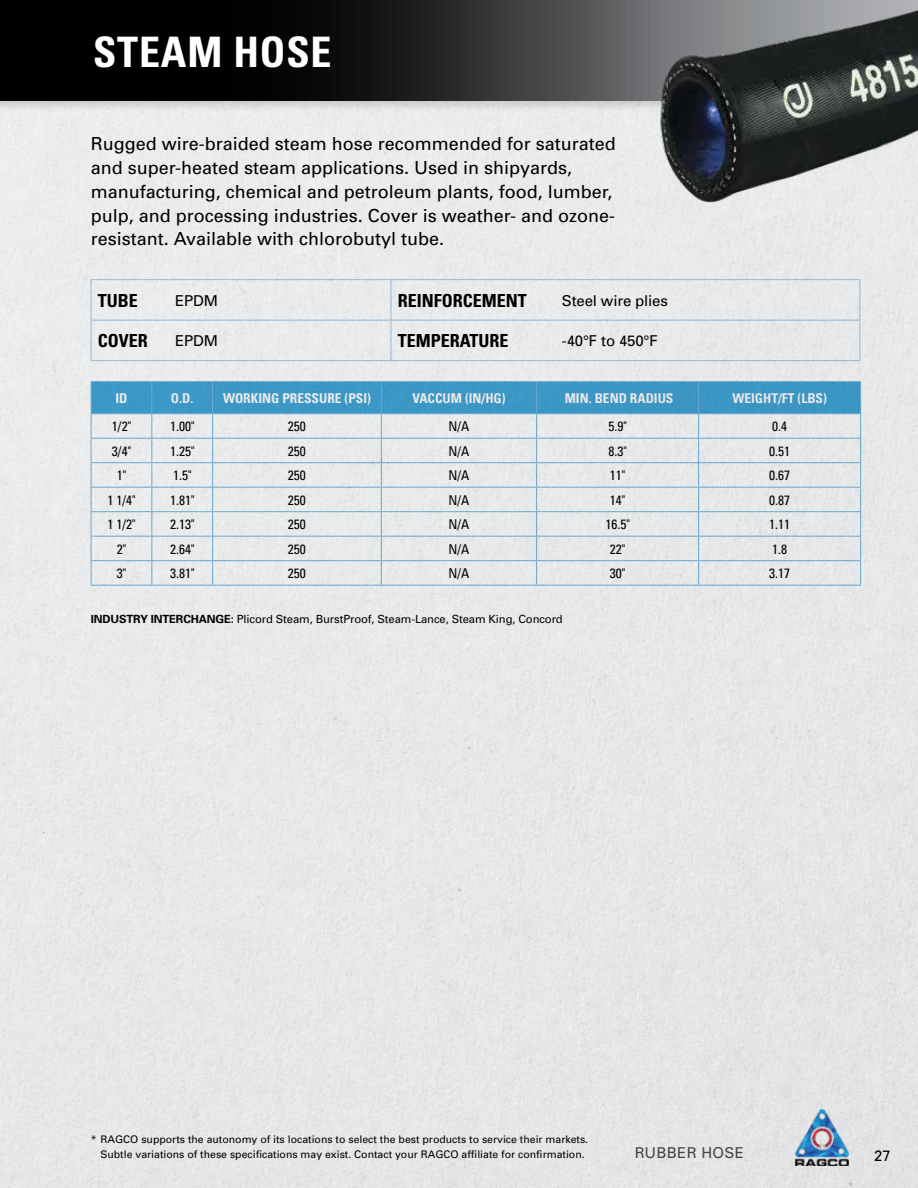
<style>
.page{position:relative;width:918px;height:1188px;background:#fff}
.page>*{position:absolute;margin:0;border:0;box-sizing:border-box;transform-origin:0 0}
.t1{font:700 condensed 42px "Univers";letter-spacing:.02em;color:#fff}
.t2{font:18px/24px "Univers";color:#000}
.t3{font:700 condensed 18px "Univers";color:#000}
.t4{font:15px "Univers";letter-spacing:-.01em;color:#000}
.t5{font:15px "Univers";letter-spacing:.02em;color:#000}
.t6{font:condensed 13.5px "Univers";color:#000}
.t7{font:700 condensed 13.5px "Univers";color:#fff}
.t8{font:11.25px "Univers";letter-spacing:-.01em;color:#000}
.t9{font:10.5px/15px "Univers";color:#000;text-align:center}
.s1{font-weight:700}
</style>
<div class="page">
<div style="left:0;top:113px;width:918px;height:1075px;background:#e8e8e9"></div>
<img style="left:795px;top:1109px;width:54px;height:57px">
<div style="left:0;top:0;width:918px;height:113px;background:#000;opacity:.15"></div>
<svg style="left:0;top:0;width:645px;height:101px;background:#1b1b1c"></svg>
<hr style="left:91px;top:279px;width:77px;height:1px;background:#a1c9e8">
<hr style="left:91px;top:280px;width:1px;height:40px;background:#a1c9e8">
<hr style="left:168px;top:279px;width:223px;height:1px;background:#a1c9e8">
<hr style="left:391px;top:279px;width:164px;height:1px;background:#a1c9e8">
<hr style="left:555px;top:279px;width:305px;height:1px;background:#a1c9e8">
<hr style="left:859px;top:280px;width:1px;height:40px;background:#a1c9e8">
<hr style="left:91px;top:321px;width:1px;height:39px;background:#a1c9e8">
<hr style="left:859px;top:321px;width:1px;height:39px;background:#a1c9e8">
<hr style="left:91px;top:360px;width:77px;height:1px;background:#a1c9e8">
<hr style="left:168px;top:360px;width:223px;height:1px;background:#a1c9e8">
<hr style="left:391px;top:360px;width:164px;height:1px;background:#a1c9e8">
<hr style="left:555px;top:360px;width:305px;height:1px;background:#a1c9e8">
<hr style="left:391px;top:321px;width:1px;height:39px;background:#a1c9e8">
<hr style="left:391px;top:280px;width:1px;height:40px;background:#a1c9e8">
<hr style="left:391px;top:320px;width:164px;height:1px;background:#a1c9e8">
<hr style="left:555px;top:320px;width:305px;height:1px;background:#a1c9e8">
<hr style="left:91px;top:320px;width:77px;height:1px;background:#a1c9e8">
<hr style="left:168px;top:320px;width:223px;height:1px;background:#a1c9e8">
<svg style="left:91px;top:382px;width:770px;height:203px;background:#c8d9e3"></svg>
<hr style="left:91px;top:585px;width:61px;height:1px;background:#75b6df">
<hr style="left:152px;top:585px;width:61px;height:1px;background:#75b6df">
<hr style="left:213px;top:585px;width:168px;height:1px;background:#75b6df">
<hr style="left:381px;top:585px;width:156px;height:1px;background:#75b6df">
<hr style="left:537px;top:585px;width:162px;height:1px;background:#75b6df">
<hr style="left:699px;top:585px;width:162px;height:1px;background:#75b6df">
<hr style="left:91px;top:381px;width:61px;height:1px;background:#75b6df">
<hr style="left:91px;top:382px;width:1px;height:31px;background:#75b6df">
<hr style="left:152px;top:381px;width:61px;height:1px;background:#75b6df">
<hr style="left:151px;top:382px;width:1px;height:31px;background:#75b6df">
<hr style="left:213px;top:381px;width:168px;height:1px;background:#75b6df">
<hr style="left:381px;top:381px;width:156px;height:1px;background:#75b6df">
<hr style="left:537px;top:381px;width:162px;height:1px;background:#75b6df">
<hr style="left:699px;top:381px;width:162px;height:1px;background:#75b6df">
<hr style="left:860px;top:382px;width:1px;height:31px;background:#75b6df">
<hr style="left:91px;top:413px;width:61px;height:1px;background:#75b6df">
<hr style="left:152px;top:413px;width:61px;height:1px;background:#75b6df">
<hr style="left:213px;top:413px;width:168px;height:1px;background:#75b6df">
<hr style="left:381px;top:413px;width:156px;height:1px;background:#75b6df">
<hr style="left:537px;top:413px;width:162px;height:1px;background:#75b6df">
<hr style="left:699px;top:413px;width:162px;height:1px;background:#75b6df">
<img style="left:645px;top:0;width:273px;height:241px">
<h1 class="t1" style="left:93px;top:26px;width:240px">STEAM HOSE</h1>
<p class="t2" style="left:91px;top:131px;width:527px">Rugged wire-braided steam hose recommended for saturated and super-heated steam applications. Used in shipyards, manufacturing, chemical and petroleum plants, food, lumber, pulp, and processing industries. Cover is weather- and ozone&shy;resistant. Available with chlorobutyl tube.</p>
<p class="t3" style="left:98px;top:289px;width:41px">TUBE</p>
<p class="t4" style="left:175px;top:291px;width:44px">EPDM</p>
<p class="t3" style="left:398px;top:289px;width:131px">REINFORCEMENT</p>
<p class="t4" style="left:562px;top:291px;width:108px">Steel wire plies</p>
<p class="t3" style="left:98px;top:330px;width:52px">COVER</p>
<p class="t4" style="left:175px;top:332px;width:44px">EPDM</p>
<p class="t3" style="left:398px;top:330px;width:112px">TEMPERATURE</p>
<p class="t4" style="left:562px;top:332px;width:97px">-40°F to 450°F</p>
<p class="t7" style="left:115px;top:390px;width:14px">ID</p>
<p class="t7" style="left:171px;top:390px;width:24px">O.D.</p>
<p class="t7" style="left:223px;top:390px;width:149px">WORKING PRESSURE (PSI)</p>
<p class="t7" style="left:412px;top:390px;width:95px">VACCUM (IN/HG)</p>
<p class="t7" style="left:565px;top:390px;width:110px">MIN. BEND RADIUS</p>
<p class="t7" style="left:732px;top:390px;width:96px">WEIGHT/FT (LBS)</p>
<p class="t6" style="left:112px;top:418px;width:21px">1/2"</p>
<p class="t6" style="left:170px;top:418px;width:26px">1.00"</p>
<p class="t6" style="left:288px;top:418px;width:19px">250</p>
<p class="t6" style="left:448px;top:418px;width:23px">N/A</p>
<p class="t6" style="left:608px;top:418px;width:20px">5.9"</p>
<p class="t6" style="left:772px;top:418px;width:16px">0.4</p>
<p class="t6" style="left:112px;top:443px;width:21px">3/4"</p>
<p class="t6" style="left:170px;top:443px;width:26px">1.25"</p>
<p class="t6" style="left:288px;top:443px;width:19px">250</p>
<p class="t6" style="left:448px;top:443px;width:23px">N/A</p>
<p class="t6" style="left:608px;top:443px;width:20px">8.3"</p>
<p class="t6" style="left:769px;top:443px;width:22px">0.51</p>
<p class="t6" style="left:117px;top:467px;width:11px">1"</p>
<p class="t6" style="left:173px;top:467px;width:20px">1.5"</p>
<p class="t6" style="left:288px;top:467px;width:19px">250</p>
<p class="t6" style="left:448px;top:467px;width:23px">N/A</p>
<p class="t6" style="left:610px;top:467px;width:17px">11"</p>
<p class="t6" style="left:769px;top:467px;width:22px">0.67</p>
<p class="t6" style="left:107px;top:492px;width:30px">1 1/4"</p>
<p class="t6" style="left:170px;top:492px;width:26px">1.81"</p>
<p class="t6" style="left:288px;top:492px;width:19px">250</p>
<p class="t6" style="left:448px;top:492px;width:23px">N/A</p>
<p class="t6" style="left:610px;top:492px;width:17px">14"</p>
<p class="t6" style="left:769px;top:492px;width:22px">0.87</p>
<p class="t6" style="left:107px;top:516px;width:30px">1 1/2"</p>
<p class="t6" style="left:170px;top:516px;width:26px">2.13"</p>
<p class="t6" style="left:288px;top:516px;width:19px">250</p>
<p class="t6" style="left:448px;top:516px;width:23px">N/A</p>
<p class="t6" style="left:605px;top:516px;width:26px">16.5"</p>
<p class="t6" style="left:769px;top:516px;width:22px">1.11</p>
<p class="t6" style="left:117px;top:541px;width:11px">2"</p>
<p class="t6" style="left:170px;top:541px;width:26px">2.64"</p>
<p class="t6" style="left:288px;top:541px;width:19px">250</p>
<p class="t6" style="left:448px;top:541px;width:23px">N/A</p>
<p class="t6" style="left:610px;top:541px;width:17px">22"</p>
<p class="t6" style="left:772px;top:541px;width:16px">1.8</p>
<p class="t6" style="left:117px;top:565px;width:11px">3"</p>
<p class="t6" style="left:170px;top:565px;width:26px">3.81"</p>
<p class="t6" style="left:288px;top:565px;width:19px">250</p>
<p class="t6" style="left:448px;top:565px;width:23px">N/A</p>
<p class="t6" style="left:610px;top:565px;width:17px">30"</p>
<p class="t6" style="left:769px;top:565px;width:22px">3.17</p>
<p class="t8" style="left:91px;top:612px;width:474px"><span class="s1">INDUSTRY INTERCHANGE:</span> Plicord Steam, BurstProof, Steam-Lance, Steam King, Concord</p>
<p class="t9" style="left:91px;top:1131px;width:499px">* RAGCO supports the autonomy of its locations to select the best products to service their markets.<br>Subtle variations of these specifications may exist. Contact your RAGCO affiliate for confirmation.</p>
<p class="t5" style="left:634px;top:1144px;width:111px">RUBBER HOSE</p>
<p class="t4" style="left:874px;top:1146px;width:18px">27</p>
</div>
